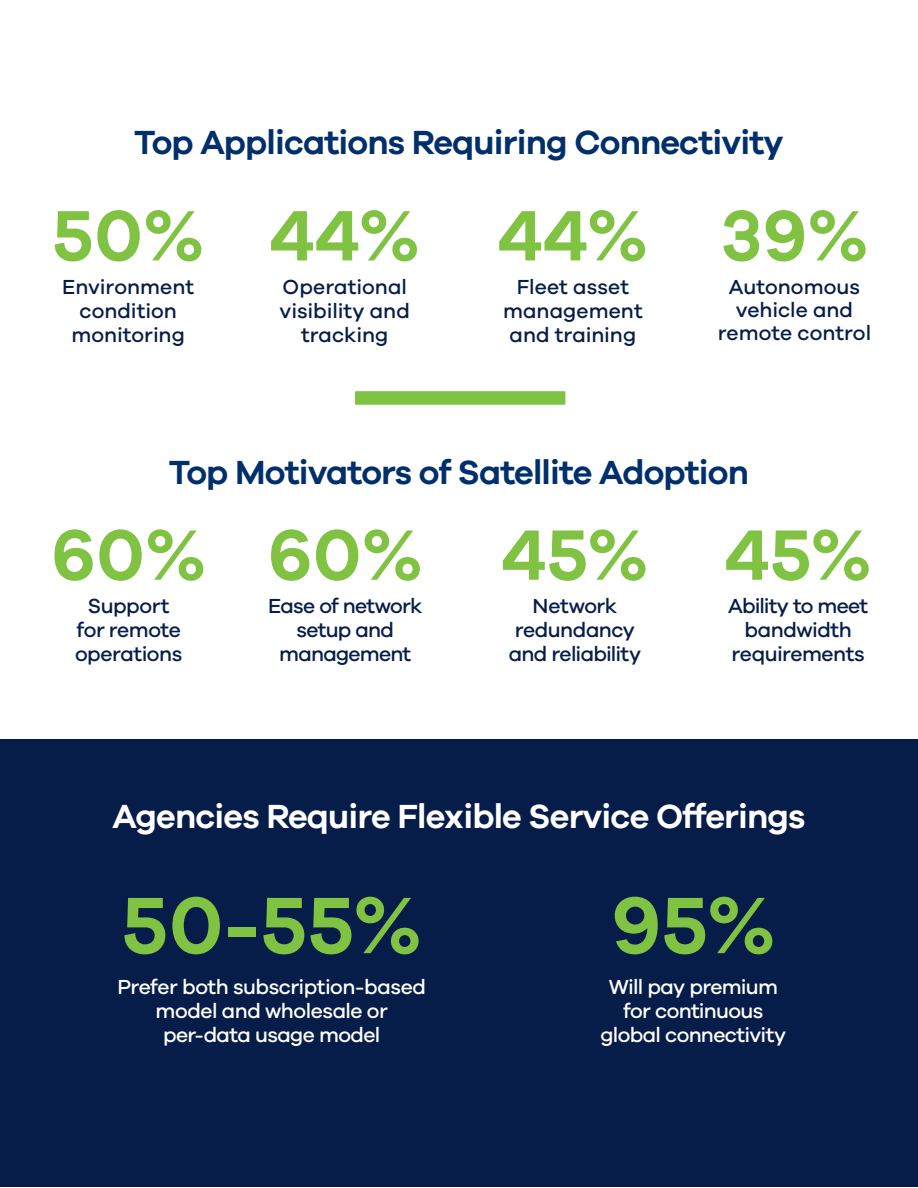
<style>
.page{position:relative;width:918px;height:1188px;background:#fff}
.page>*{position:absolute;margin:0;border:0;box-sizing:border-box;transform-origin:0 0}
.t1{font:600 82.5px "Galano Grotesque";color:#80c241}
.t2{font:600 73.5px "Galano Grotesque";color:#80c241}
.t3{font:600 34.5px "Galano Grotesque";letter-spacing:-.025em;color:#002f6c}
.t4{font:600 34.5px "Galano Grotesque";letter-spacing:-.025em;color:#fff}
.t5{font:500 21px/24px "Galano Grotesque";letter-spacing:-.01em;color:#071d49;text-align:center}
.t6{font:500 21px/24px "Galano Grotesque";letter-spacing:-.03em;color:#fff;text-align:center}
.t7{font:500 21px/24px "Galano Grotesque";letter-spacing:-.04em;color:#071d49;text-align:center}
.t8{font:500 21px/24px "Galano Grotesque";letter-spacing:-.03em;color:#071d49;text-align:center}
</style>
<div class="page">
<div style="left:0;top:739px;width:918px;height:448px;background:#071d49"></div>
<div style="left:355px;top:391px;width:210px;height:14px;background:#80c241"></div>
<h3 class="t3" style="left:134px;top:128px;width:651px">Top Applications Requiring Connectivity</h3>
<h2 class="t2" style="left:52px;top:206px;width:597px">50% 44% 44%</h2>
<p class="t5" style="left:62px;top:276px;width:133px">Environment condition monitoring</p>
<p class="t5" style="left:280px;top:276px;width:132px">Operational visibility and tracking</p>
<p class="t5" style="left:503px;top:276px;width:141px">Fleet asset management and training</p>
<h2 class="t2" style="left:720px;top:206px;width:150px">39%</h2>
<p class="t5" style="left:718px;top:276px;width:155px;line-height:23.1px">Autonomous vehicle and remote control</p>
<h3 class="t3" style="left:169px;top:459px;width:582px">Top Motivators of Satellite Adoption</h3>
<h2 class="t2" style="left:51px;top:525px;width:599px">60% 60% 45%</h2>
<p class="t5" style="left:75px;top:595px;width:109px">Support for remote operations</p>
<p class="t7" style="left:268px;top:595px;width:156px">Ease of network setup and management</p>
<p class="t8" style="left:509px;top:595px;width:134px">Network redundancy and reliability</p>
<h2 class="t2" style="left:725px;top:525px;width:149px">45%</h2>
<p class="t5" style="left:728px;top:595px;width:141px">Ability to meet bandwidth requirements</p>
<h3 class="t4" style="left:112px;top:803px;width:695px">Agencies Require Flexible Service Offerings</h3>
<h1 class="t1" style="left:122px;top:892px;width:302px">50-55%</h1>
<p class="t6" style="left:117px;top:976px;width:310px">Prefer both subscription-based model and wholesale or per-data usage model</p>
<h1 class="t1" style="left:611px;top:892px;width:166px">95%</h1>
<p class="t6" style="left:601px;top:976px;width:187px">Will pay premium for continuous global connectivity</p>
</div>
